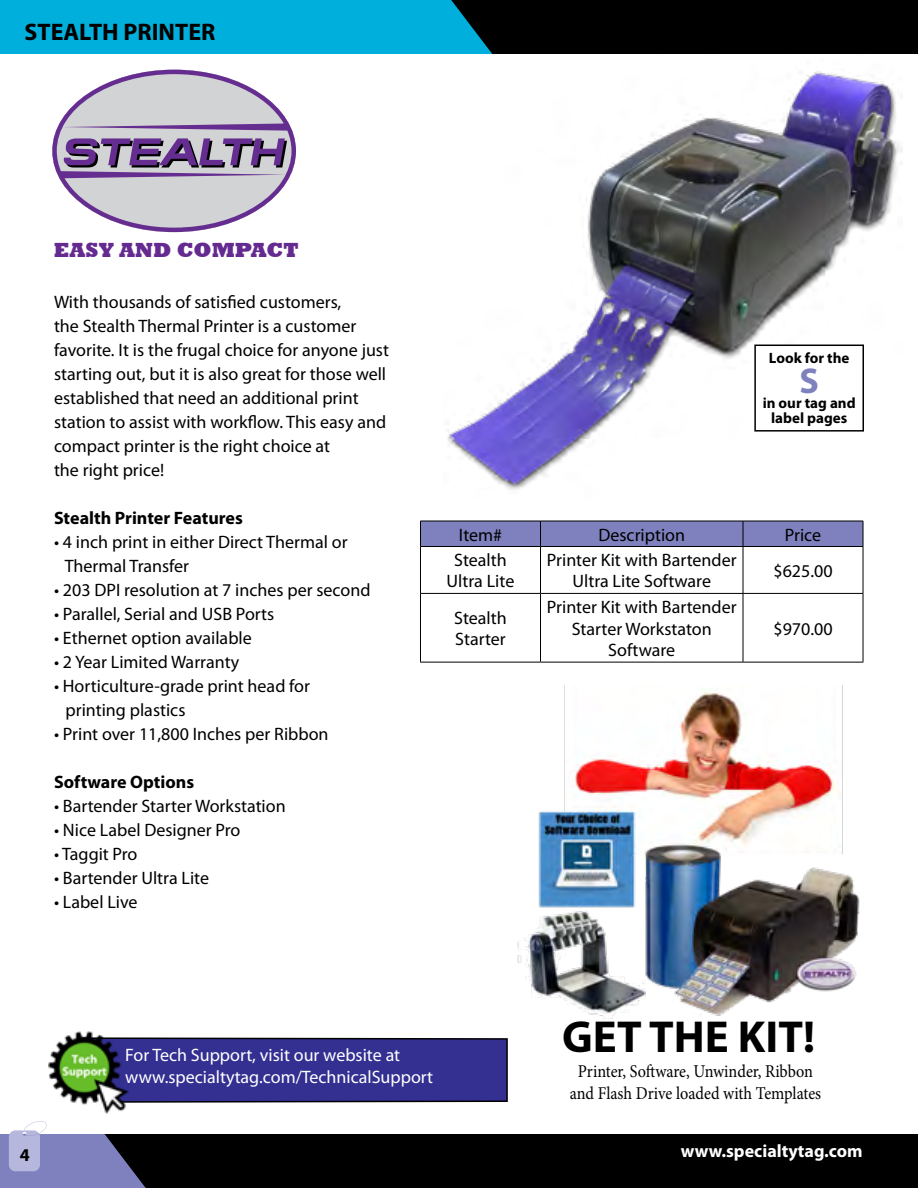
<style>
.page{position:relative;width:918px;height:1188px;background:#000}
.page>*{position:absolute;margin:0;border:0;box-sizing:border-box;transform-origin:0 0}
.t1{font:700 45px "Myriad Pro";color:#000}
.t2{font:700 36px "Myriad Pro";color:#7e81be}
.t3{font:700 24px "Myriad Pro";color:#000}
.t4{font:800 21px "Rockwell";color:#642a90}
.t5{font:18px/24px "Myriad Pro";color:#000}
.t6{font:18px/21.6px "Myriad Pro";color:#fff}
.t7{font:18px/21.6px "Minion Pro";color:#000;text-align:center;scale:.9 1}
.t8{font:700 18px "Myriad Pro";color:#000}
.t9{font:700 18px "Myriad Pro";color:#fff}
.t10{font:700 15px/15px "Myriad Pro";color:#000;text-align:center}
</style>
<div class="page">
<div style="left:0;top:0;width:493px;height:54px;background:#00afdb"></div>
<div style="left:0;top:54px;width:918px;height:1080px;background:#fff"></div>
<svg style="left:0;top:1121px;width:146px;height:67px"></svg>
<img style="left:447px;top:71px;width:456px;height:419px">
<div style="left:420px;top:521px;width:444px;height:26px;background:#7e81be"></div>
<hr style="left:420px;top:546px;width:121px;height:1px;background:#000">
<hr style="left:541px;top:546px;width:202px;height:1px;background:#000">
<hr style="left:743px;top:546px;width:120px;height:1px;background:#000">
<hr style="left:420px;top:547px;width:1px;height:46px;background:#000">
<hr style="left:540px;top:547px;width:1px;height:46px;background:#000">
<hr style="left:743px;top:547px;width:1px;height:46px;background:#000">
<hr style="left:863px;top:547px;width:1px;height:46px;background:#000">
<hr style="left:420px;top:593px;width:121px;height:1px;background:#000">
<hr style="left:420px;top:594px;width:1px;height:68px;background:#000">
<hr style="left:541px;top:593px;width:202px;height:1px;background:#000">
<hr style="left:540px;top:594px;width:1px;height:68px;background:#000">
<hr style="left:743px;top:593px;width:120px;height:1px;background:#000">
<hr style="left:743px;top:594px;width:1px;height:68px;background:#000">
<hr style="left:863px;top:594px;width:1px;height:68px;background:#000">
<hr style="left:420px;top:662px;width:121px;height:1px;background:#000">
<hr style="left:541px;top:662px;width:202px;height:1px;background:#000">
<hr style="left:743px;top:662px;width:120px;height:1px;background:#000">
<svg style="left:139px;top:1037px;width:369px;height:66px;background:#35328d"></svg>
<img style="left:48px;top:1031px;width:91px;height:83px">
<img style="left:517px;top:685px;width:343px;height:334px">
<svg style="left:52px;top:70px;width:244px;height:162px"></svg>
<div style="left:755px;top:345px;width:108px;height:86px;background:#fff"></div>
<div style="left:754px;top:345px;width:110px;height:87px;border:2px solid #000"></div>
<h3 class="t3" style="left:25px;top:17px;width:192px">STEALTH PRINTER</h3>
<p class="t4" style="left:54px;top:237px;width:247px">EASY AND COMPACT</p>
<p class="t5" style="left:54px;top:290px;width:337px">With thousands of satisfied customers,<br>the Stealth Thermal Printer is a customer favorite. It is the frugal choice for anyone just starting out, but it is also great for those well established that need an additional print station to assist with workflow. This easy and compact printer is the right choice at<br>the right price!</p>
<p class="t8" style="left:54px;top:506px;width:190px">Stealth Printer Features</p>
<p class="t5" style="left:65px;top:530px;width:284px;text-indent:-11px">• 4 inch print in either Direct Thermal or<br>Thermal Transfer</p>
<p class="t5" style="left:54px;top:578px;width:318px">• 203 DPI resolution at 7 inches per second</p>
<p class="t5" style="left:54px;top:602px;width:222px">• Parallel, Serial and USB Ports</p>
<p class="t5" style="left:54px;top:626px;width:199px">• Ethernet option available</p>
<p class="t5" style="left:54px;top:650px;width:187px">• 2 Year Limited Warranty</p>
<p class="t5" style="left:65px;top:674px;width:246px;text-indent:-11px">• Horticulture-grade print head for printing plastics</p>
<p class="t5" style="left:54px;top:722px;width:276px">• Print over 11,800 Inches per Ribbon</p>
<p class="t8" style="left:54px;top:770px;width:142px">Software Options</p>
<p class="t5" style="left:54px;top:794px;width:233px">• Bartender Starter Workstation</p>
<p class="t5" style="left:54px;top:818px;width:188px">• Nice Label Designer Pro</p>
<p class="t5" style="left:54px;top:842px;width:85px">• Taggit Pro</p>
<p class="t5" style="left:54px;top:866px;width:157px">• Bartender Ultra Lite</p>
<p class="t5" style="left:54px;top:890px;width:85px">• Label Live</p>
<p class="t10" style="left:769px;top:350px;width:82px">Look for the</p>
<h2 class="t2" style="left:799px;top:358px;width:21px">S</h2>
<p class="t10" style="left:763px;top:395px;width:94px">in our tag and label pages</p>
<p class="t5" style="left:459px;top:522px;width:45px">Item#</p>
<p class="t5" style="left:598px;top:522px;width:88px">Description</p>
<p class="t5" style="left:785px;top:522px;width:38px">Price</p>
<p class="t5" style="left:447px;top:549px;width:69px;line-height:21.6px;text-align:center">Stealth<br>Ultra Lite</p>
<p class="t5" style="left:547px;top:549px;width:191px;line-height:21.6px;text-align:center">Printer Kit with Bartender<br>Ultra Lite Software</p>
<p class="t5" style="left:773px;top:558px;width:61px">$625.00</p>
<p class="t5" style="left:454px;top:607px;width:54px;line-height:21.6px">Stealth<br>Starter</p>
<p class="t5" style="left:547px;top:596px;width:191px;line-height:21.6px;text-align:center">Printer Kit with Bartender<br>Starter Workstaton<br>Software</p>
<p class="t5" style="left:773px;top:616px;width:61px">$970.00</p>
<p class="t6" style="left:125px;top:1044px;width:309px">For Tech Support, visit our website at www.specialtytag.com/TechnicalSupport</p>
<h1 class="t1" style="left:562px;top:1007px;width:254px">GET THE KIT!</h1>
<p class="t7" style="left:570px;top:1061px;width:281px">Printer, Software, Unwinder, Ribbon and Flash Drive loaded with Templates</p>
<p class="t8" style="left:20px;top:1143px;width:11px">4</p>
<p class="t9" style="left:681px;top:1139px;width:184px">www.specialtytag.com</p>
</div>
